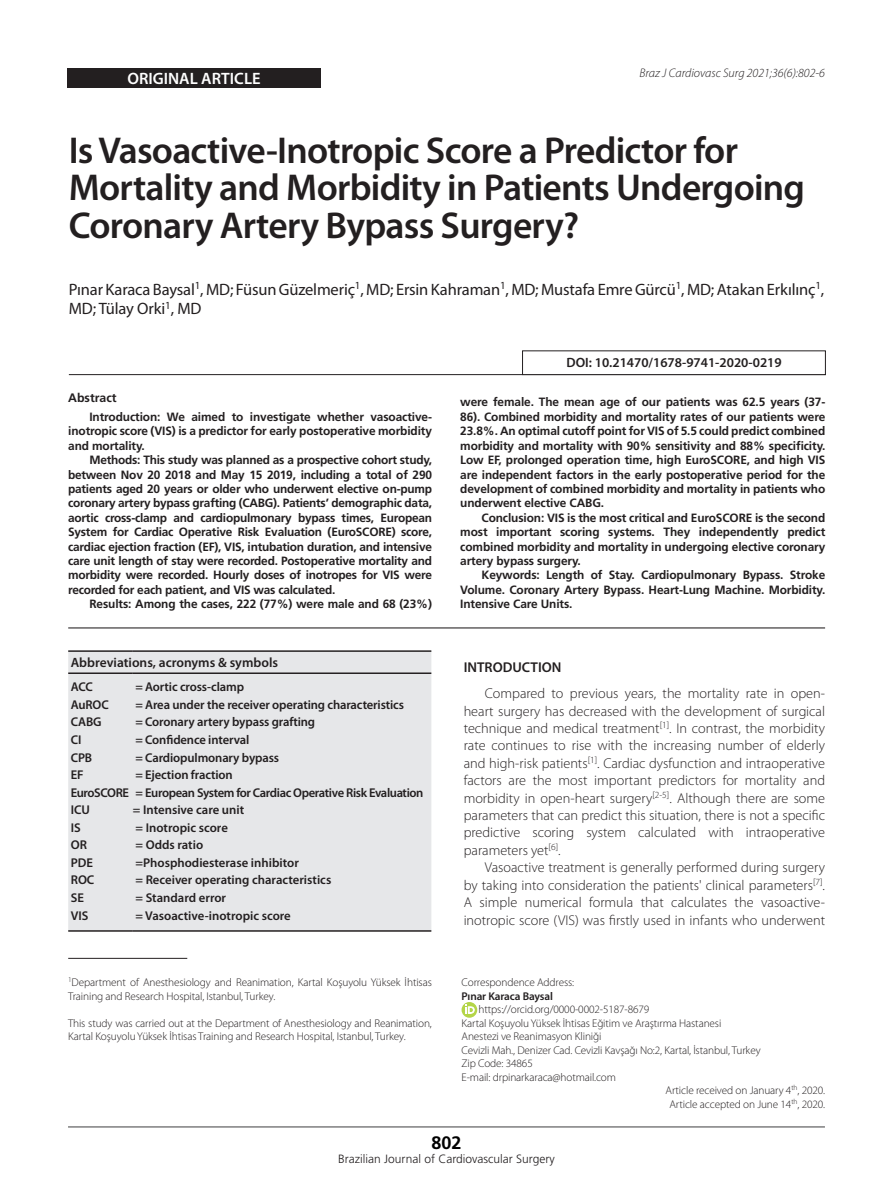
<style>
.page{position:relative;width:893px;height:1191px;background:#fff}
.page>*{position:absolute;margin:0;border:0;box-sizing:border-box;transform-origin:0 0}
.Titulo_1{font:600 37.5px/37.5px "Myriad Pro";letter-spacing:-.02em;color:#231f20}
.t1{font:700 18px "Frutiger";color:#000}
.t2{font:16.5px/19.8px "Myriad Pro";letter-spacing:-.01em;color:#231f20}
.t3{font:600 16.5px "Myriad Pro";color:#fff}
.t4{font:300 14.25px/17.4px "Myriad Pro";color:#231f20;text-align:justify}
.Titulos_2{font:600 14.25px "Myriad Pro";color:#231f20}
.pe_de_pagina{font:600 13.5px "Myriad Pro";color:#231f20}
.t5{font:600 12.75px "Myriad Pro";letter-spacing:-.01em;color:#231f20}
.t6{font:600 12.75px "Myriad Pro";letter-spacing:-.03em;color:#231f20}
.t7{font:italic 300 12.45px "Myriad Pro";color:#231f20}
.Resumos{font:700 12.3px "Frutiger";color:#231f20}
.abstract{font:700 12px/14.4px "Frutiger";letter-spacing:-.01em;color:#231f20;text-align:justify}
.t8{font:300 12px "Frutiger";color:#231f20}
.pe_de_pagina_2{font:300 11.25px/13.5px "Myriad Pro";letter-spacing:-.01em;color:#231f20}
.pe_de_pagina_2-2{font:600 11.25px "Myriad Pro";letter-spacing:-.01em;color:#231f20}
</style>
<div class="page">
<hr style="left:68px;top:1126px;width:757px;height:1px;background:#3e3e3f">
<div style="left:67px;top:68px;width:254px;height:20px;background:#231f20"></div>
<hr style="left:68px;top:627px;width:757px;height:1px;background:#231f20">
<hr style="left:69px;top:374px;width:757px;height:1px;background:#231f20">
<div style="left:522px;top:350px;width:304px;height:25px;border:1px solid #231f20"></div>
<hr style="left:68px;top:958px;width:119px;height:1px;background:#231f20">
<div style="left:68px;top:652px;width:363px;height:278px;background:#e6e7e9"></div>
<hr style="left:68px;top:650px;width:65px;height:2px;background:#231f20">
<hr style="left:133px;top:650px;width:298px;height:2px;background:#231f20">
<hr style="left:68px;top:672px;width:65px;height:2px;background:#231f20">
<hr style="left:133px;top:672px;width:298px;height:2px;background:#231f20">
<hr style="left:68px;top:930px;width:65px;height:1px;background:#231f20">
<hr style="left:133px;top:930px;width:298px;height:1px;background:#231f20">
<svg style="left:462px;top:1002px;width:15px;height:15px"></svg>
<svg style="left:466px;top:1004px;width:8px;height:9px"></svg>
<p class="t3" style="left:127px;top:69px;width:135px">ORIGINAL ARTICLE</p>
<p class="t7" style="left:640px;top:67px;width:187px">Braz J Cardiovasc Surg 2021;36(6):802-6</p>
<p class="Titulo_1" style="left:69px;top:132px;width:738px">Is Vasoactive-Inotropic Score a Predictor for<br>Mortality and Morbidity in Patients Undergoing<br>Coronary Artery Bypass Surgery?</p>
<p class="t2" style="left:69px;top:279px;width:757px">Pınar Karaca Baysal<sup>1</sup>, MD; Füsun Güzelmeriç<sup>1</sup>, MD; Ersin Kahraman<sup>1</sup>, MD; Mustafa Emre Gürcü<sup>1</sup>, MD; Atakan Erkılınç<sup>1</sup>,<br>MD; Tülay Orki<sup>1</sup>, MD</p>
<p class="Resumos" style="left:68px;top:391px;width:50px">Abstract</p>
<p class="abstract" style="left:68px;top:409px;width:365px;text-indent:21px">Introduction: We aimed to investigate whether vasoactive&shy;inotropic score (VIS) is a predictor for early postoperative morbidity and mortality.</p>
<p class="abstract" style="left:68px;top:452px;width:365px;text-indent:21px">Methods: This study was planned as a prospective cohort study, between Nov 20 2018 and May 15 2019, including a total of 290 patients aged 20 years or older who underwent elective on-pump coronary artery bypass grafting (CABG). Patients’ demographic data, aortic cross-clamp and cardiopulmonary bypass times, European System for Cardiac Operative Risk Evaluation (EuroSCORE) score, cardiac ejection fraction (EF), VIS, intubation duration, and intensive care unit length of stay were recorded. Postoperative mortality and morbidity were recorded. Hourly doses of inotropes for VIS were recorded for each patient, and VIS was calculated.</p>
<p class="abstract" style="left:89px;top:596px;width:344px">Results: Among the cases, 222 (77%) were male and 68 (23%)</p>
<p class="pe_de_pagina" style="left:71px;top:655px;width:209px">Abbreviations, acronyms &amp; symbols</p>
<p class="t5" style="left:71px;top:680px;width:24px">ACC</p>
<p class="t5" style="left:71px;top:697px;width:40px">AuROC</p>
<p class="t5" style="left:71px;top:715px;width:32px">CABG</p>
<p class="t5" style="left:71px;top:732px;width:12px">CI</p>
<p class="t5" style="left:71px;top:750px;width:23px">CPB</p>
<p class="t5" style="left:71px;top:767px;width:14px">EF</p>
<p class="t6" style="left:71px;top:785px;width:60px">EuroSCORE</p>
<p class="t5" style="left:71px;top:803px;width:21px">ICU</p>
<p class="t5" style="left:71px;top:820px;width:11px">IS</p>
<p class="t5" style="left:71px;top:838px;width:18px">OR</p>
<p class="t5" style="left:71px;top:855px;width:24px">PDE</p>
<p class="t5" style="left:71px;top:873px;width:25px">ROC</p>
<p class="t5" style="left:71px;top:890px;width:15px">SE</p>
<p class="t5" style="left:71px;top:908px;width:19px">VIS</p>
<p class="t5" style="left:135px;top:680px;width:110px">= Aortic cross-clamp</p>
<p class="t5" style="left:135px;top:697px;width:270px">= Area under the receiver operating characteristics</p>
<p class="t5" style="left:135px;top:715px;width:181px">= Coronary artery bypass grafting</p>
<p class="t5" style="left:135px;top:732px;width:116px">= Confidence interval</p>
<p class="t5" style="left:135px;top:750px;width:145px">= Cardiopulmonary bypass</p>
<p class="t5" style="left:135px;top:767px;width:99px">= Ejection fraction</p>
<p class="t6" style="left:135px;top:785px;width:290px">= European System for Cardiac Operative Risk Evaluation</p>
<p class="t5" style="left:133px;top:803px;width:113px">= Intensive care unit</p>
<p class="t5" style="left:135px;top:820px;width:94px">= Inotropic score</p>
<p class="t5" style="left:135px;top:838px;width:69px">= Odds ratio</p>
<p class="t5" style="left:135px;top:855px;width:165px">=Phosphodiesterase inhibitor</p>
<p class="t5" style="left:135px;top:873px;width:197px">= Receiver operating characteristics</p>
<p class="t5" style="left:135px;top:890px;width:92px">= Standard error</p>
<p class="t5" style="left:135px;top:908px;width:157px">= Vasoactive-inotropic score</p>
<p class="pe_de_pagina_2" style="left:68px;top:976px;width:365px"><sup>1</sup>Department of Anesthesiology and Reanimation, Kartal Koşuyolu Yüksek İhtisas<br>Training and Research Hospital, Istanbul, Turkey.</p>
<p class="pe_de_pagina_2" style="left:68px;top:1016px;width:365px">This study was carried out at the Department of Anesthesiology and Reanimation,<br>Kartal Koşuyolu Yüksek İhtisas Training and Research Hospital, Istanbul, Turkey.</p>
<p class="pe_de_pagina" style="left:566px;top:355px;width:217px">DOI: 10.21470/1678-9741-2020-0219</p>
<p class="abstract" style="left:460px;top:395px;width:367px">were female. The mean age of our patients was 62.5 years (37- 86). Combined morbidity and mortality rates of our patients were 23.8%. An optimal cutoff point for VIS of 5.5 could predict combined morbidity and mortality with 90% sensitivity and 88% specificity.<br>Low EF, prolonged operation time, high EuroSCORE, and high VIS are independent factors in the early postoperative period for the development of combined morbidity and mortality in patients who underwent elective CABG.</p>
<p class="abstract" style="left:460px;top:510px;width:367px;text-indent:21px">Conclusion: VIS is the most critical and EuroSCORE is the second most important scoring systems. They independently predict combined morbidity and mortality in undergoing elective coronary artery bypass surgery.</p>
<p class="abstract" style="left:460px;top:568px;width:367px;text-indent:21px">Keywords: Length of Stay. Cardiopulmonary Bypass. Stroke Volume. Coronary Artery Bypass. Heart-Lung Machine. Morbidity.<br>Intensive Care Units.</p>
<p class="Titulos_2" style="left:464px;top:659px;width:99px">INTRODUCTION</p>
<p class="t4" style="left:464px;top:685px;width:363px;text-indent:21px">Compared to previous years, the mortality rate in open&shy;heart surgery has decreased with the development of surgical technique and medical treatment<sup>[1]</sup>. In contrast, the morbidity rate continues to rise with the increasing number of elderly and high-risk patients<sup>[1]</sup>. Cardiac dysfunction and intraoperative factors are the most important predictors for mortality and morbidity in open-heart surgery<sup>[2-5]</sup>. Although there are some parameters that can predict this situation, there is not a specific predictive scoring system calculated with intraoperative parameters yet<sup>[6]</sup>.</p>
<p class="t4" style="left:464px;top:859px;width:363px;text-indent:21px">Vasoactive treatment is generally performed during surgery by taking into consideration the patients' clinical parameters<sup>[7]</sup>.<br>A simple numerical formula that calculates the vasoactive&shy;inotropic score (VIS) was firstly used in infants who underwent</p>
<p class="pe_de_pagina_2" style="left:462px;top:976px;width:114px">Correspondence Address:</p>
<p class="pe_de_pagina_2-2" style="left:462px;top:989px;width:93px">Pınar Karaca Baysal</p>
<p class="pe_de_pagina_2" style="left:479px;top:1003px;width:172px">https://orcid.org/0000-0002-5187-8679</p>
<p class="pe_de_pagina_2" style="left:462px;top:1016px;width:261px">Kartal Koşuyolu Yüksek İhtisas Eğitim ve Araştırma Hastanesi</p>
<p class="pe_de_pagina_2" style="left:462px;top:1030px;width:141px">Anestezi ve Reanimasyon Kliniği</p>
<p class="pe_de_pagina_2" style="left:462px;top:1043px;width:301px">Cevizli Mah., Denizer Cad. Cevizli Kavşağı No:2, Kartal, İstanbul, Turkey</p>
<p class="pe_de_pagina_2" style="left:462px;top:1057px;width:73px">Zip Code: 34865</p>
<p class="pe_de_pagina_2" style="left:462px;top:1070px;width:156px">E-mail: drpinarkaraca@hotmail.com</p>
<p class="pe_de_pagina_2" style="left:666px;top:1084px;width:161px">Article received on January 4<sup>th</sup>, 2020.</p>
<p class="pe_de_pagina_2" style="left:669px;top:1097px;width:157px">Article accepted on June 14<sup>th</sup>, 2020.</p>
<h2 class="t1" style="left:431px;top:1132px;width:32px">802</h2>
<p class="t8" style="left:338px;top:1152px;width:218px">Brazilian Journal of Cardiovascular Surgery</p>
</div>
